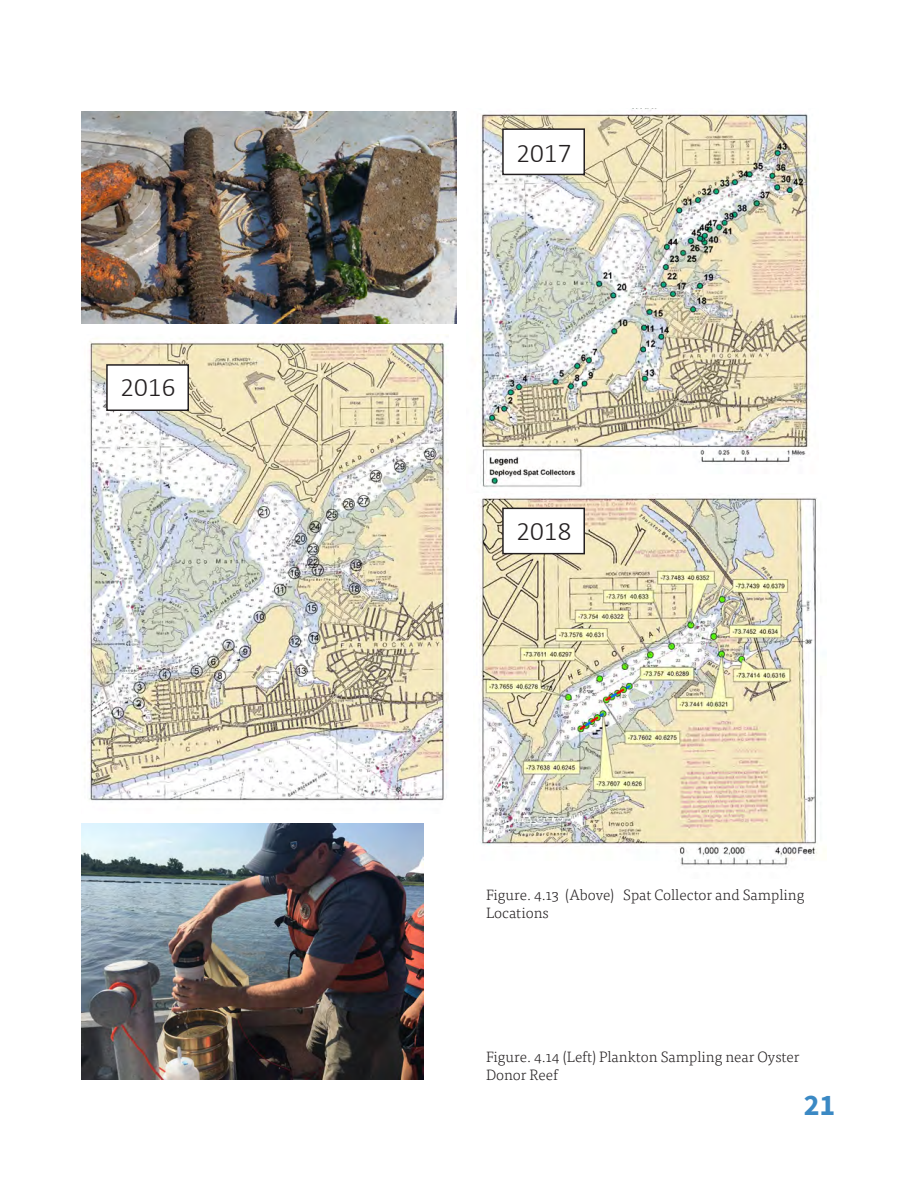
<style>
.page{position:relative;width:918px;height:1188px;background:#fff}
.page>*{position:absolute;margin:0;border:0;box-sizing:border-box;transform-origin:0 0}
.t1{font:700 30px "Source Sans Pro";color:#3b89c4}
.Body_Text___Tisa_Pro{font:300 27px "Calibri";color:#231f20}
.Body_Text___Tisa_Pro-2{font:300 15px/18px "Tisa Pro";color:#231f20}
</style>
<div class="page">
<img style="left:81px;top:824px;width:342px;height:256px">
<img style="left:81px;top:112px;width:376px;height:211px">
<img style="left:89px;top:338px;width:360px;height:463px">
<img style="left:480px;top:108px;width:330px;height:380px">
<img style="left:476px;top:493px;width:342px;height:373px">
<div style="left:503px;top:508px;width:81px;height:46px;background:#fff"></div>
<div style="left:502px;top:508px;width:83px;height:46px;border:2px solid #231f20"></div>
<div style="left:503px;top:129px;width:81px;height:45px;background:#fff"></div>
<div style="left:502px;top:128px;width:83px;height:47px;border:2px solid #231f20"></div>
<div style="left:107px;top:365px;width:81px;height:45px;background:#fff"></div>
<div style="left:106px;top:364px;width:83px;height:47px;border:2px solid #231f20"></div>
<p class="Body_Text___Tisa_Pro" style="left:121px;top:370px;width:56px">2016</p>
<p class="Body_Text___Tisa_Pro" style="left:517px;top:136px;width:56px">2017</p>
<p class="Body_Text___Tisa_Pro" style="left:517px;top:514px;width:56px">2018</p>
<p class="Body_Text___Tisa_Pro-2" style="left:486px;top:885px;width:320px">Figure. 4.13 (Above) Spat Collector and Sampling<br>Locations</p>
<p class="Body_Text___Tisa_Pro-2" style="left:486px;top:1047px;width:315px">Figure. 4.14 (Left) Plankton Sampling near Oyster<br>Donor Reef</p>
<h1 class="t1" style="left:804px;top:1086px;width:33px">21</h1>
</div>
